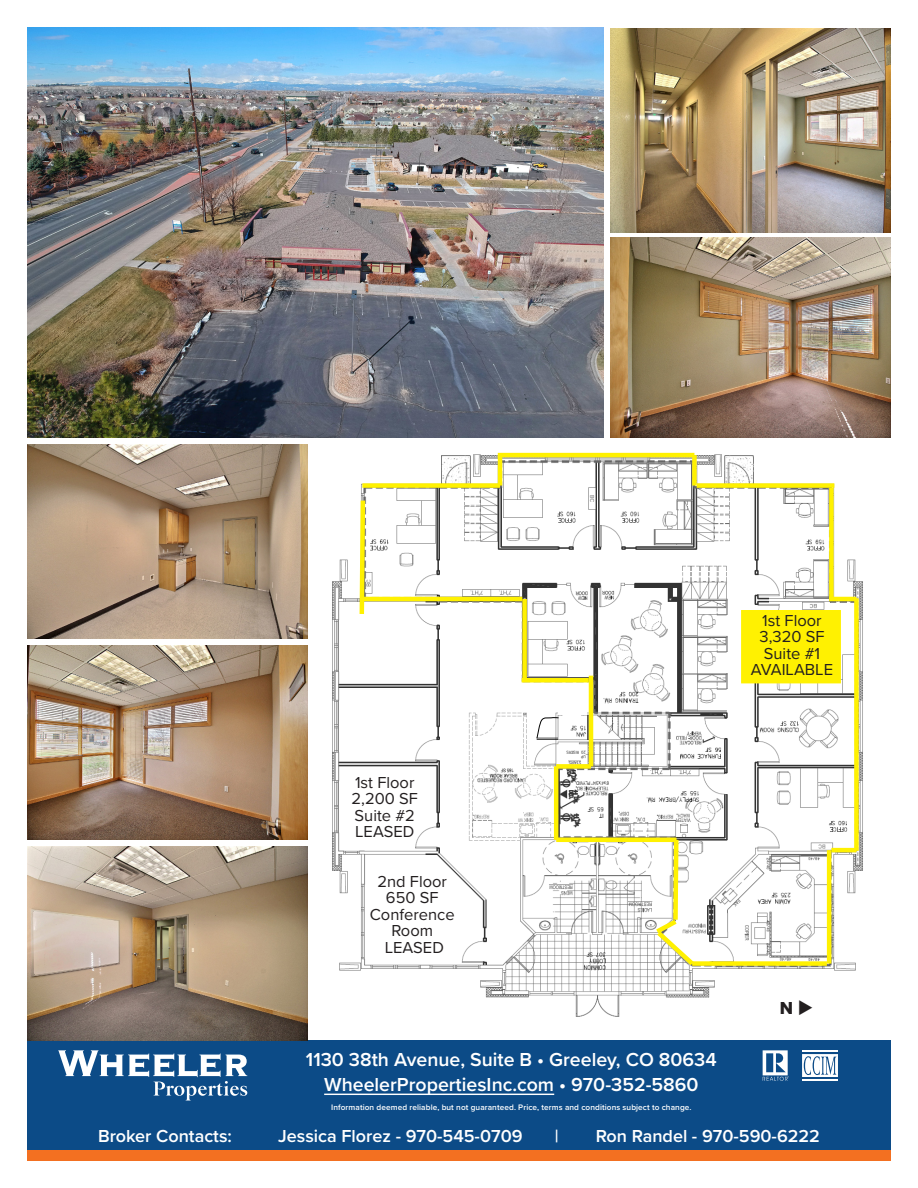
<style>
.page{position:relative;width:918px;height:1188px;background:#fff}
.page>*{position:absolute;margin:0;border:0;box-sizing:border-box;transform-origin:0 0}
.t1{font:600 19.5px/25.5px "Proxima Nova";color:#fff;text-align:center}
.t2{font:600 18px "Proxima Nova";color:#fff}
.t3{font:18px "Proxima Nova Extrabld";color:#231f20}
.t4{font:16.5px/16.5px "Proxima Nova";color:#231f20}
.t5{font:600 8.25px "Proxima Nova";letter-spacing:.01em;color:#fff}
</style>
<div class="page">
<div style="left:27px;top:1149px;width:864px;height:12px;background:#f37021"></div>
<div style="left:27px;top:1041px;width:864px;height:109px;background:#0c4b87"></div>
<hr style="left:802px;top:1079px;width:36px;height:2px;background:#fff">
<hr style="left:802px;top:1050px;width:36px;height:2px;background:#fff">
<svg style="left:802px;top:1054px;width:36px;height:23px"></svg>
<svg style="left:763px;top:1050px;width:26px;height:31px"></svg>
<svg style="left:58px;top:1050px;width:189px;height:51px"></svg>
<hr style="left:324px;top:1094px;width:230px;height:1px;background:#fff">
<img style="left:27px;top:846px;width:281px;height:195px">
<img style="left:27px;top:444px;width:281px;height:195px">
<img style="left:27px;top:645px;width:281px;height:195px">
<img style="left:610px;top:28px;width:281px;height:204px">
<img style="left:27px;top:27px;width:576px;height:410px">
<img style="left:332px;top:452px;width:531px;height:565px">
<svg style="left:536px;top:717px;width:23px;height:23px"></svg>
<div style="left:558px;top:691px;width:29px;height:23px;background:#fff"></div>
<svg style="left:357px;top:496px;width:10px;height:123px"></svg>
<div style="left:362px;top:483px;width:138px;height:5px;background:#fff101"></div>
<hr style="left:498px;top:455px;width:4px;height:31px;background:#fff101">
<hr style="left:498px;top:453px;width:196px;height:4px;background:#fff101">
<div style="left:692px;top:455px;width:5px;height:31px;background:#fff101"></div>
<div style="left:697px;top:483px;width:137px;height:5px;background:#fff101"></div>
<div style="left:829px;top:488px;width:5px;height:111px;background:#fff101"></div>
<hr style="left:829px;top:597px;width:27px;height:4px;background:#fff101">
<div style="left:854px;top:598px;width:5px;height:253px;background:#fff101"></div>
<hr style="left:831px;top:848px;width:25px;height:4px;background:#fff101">
<hr style="left:827px;top:850px;width:4px;height:114px;background:#fff101">
<div style="left:692px;top:961px;width:135px;height:5px;background:#fff101"></div>
<svg style="left:651px;top:835px;width:48px;height:135px"></svg>
<hr style="left:556px;top:838px;width:121px;height:4px;background:#fff101">
<hr style="left:554px;top:766px;width:4px;height:74px;background:#fff101">
<div style="left:556px;top:764px;width:35px;height:5px;background:#fff101"></div>
<hr style="left:589px;top:676px;width:4px;height:90px;background:#fff101">
<hr style="left:522px;top:678px;width:67px;height:4px;background:#fff101">
<div style="left:522px;top:599px;width:5px;height:81px;background:#fff101"></div>
<hr style="left:362px;top:597px;width:160px;height:4px;background:#fff101">
<div style="left:741px;top:610px;width:100px;height:73px;background:#fff101;border:2px solid #fff101"></div>
<img style="left:610px;top:237px;width:281px;height:200px">
<p class="t4" style="left:760px;top:611px;width:66px">1st Floor<br>3,320 SF<br>Suite #1</p>
<p class="t4" style="left:751px;top:661px;width:84px">AVAILABLE</p>
<p class="t4" style="left:352px;top:773px;width:68px">1st Floor<br>2,200 SF<br>Suite #2<br>LEASED</p>
<p class="t4" style="left:370px;top:872px;width:86px;text-align:center">2nd Floor<br>650 SF<br>Conference<br>Room</p>
<p class="t4" style="left:385px;top:938px;width:61px">LEASED</p>
<p class="t1" style="left:306px;top:1046px;width:412px">1130 38th Avenue, Suite B • Greeley, CO 80634<br>WheelerPropertiesInc.com • 970-352-5860</p>
<p class="t5" style="left:331px;top:1101px;width:362px">Information deemed reliable, but not guaranteed. Price, terms and conditions subject to change.</p>
<p class="t3" style="left:780px;top:994px;width:35px">N ◆</p>
<p class="t2" style="left:98px;top:1122px;width:135px">Broker Contacts:</p>
<p class="t2" style="left:278px;top:1122px;width:246px">Jessica Florez - 970-545-0709</p>
<p class="t2" style="left:555px;top:1122px;width:5px">|</p>
<p class="t2" style="left:596px;top:1122px;width:226px">Ron Randel - 970-590-6222</p>
</div>
